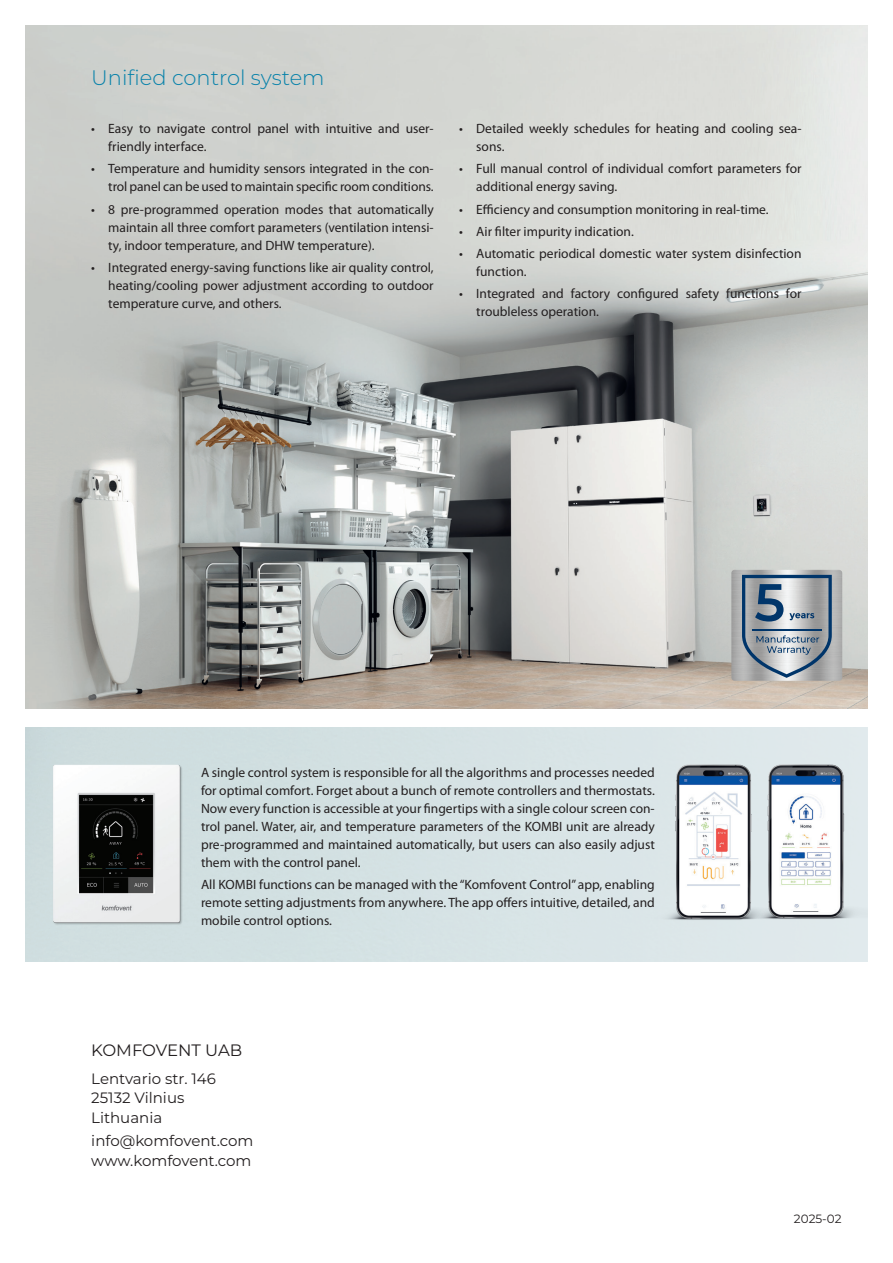
<style>
.page{position:relative;width:893px;height:1263px;background:#fff}
.page>*{position:absolute;margin:0;border:0;box-sizing:border-box;transform-origin:0 0}
.t1{font:300 21px "Montserrat";color:#0882aa}
.t2{font:16.5px "Montserrat";letter-spacing:-.005em;color:#231f20}
.t3{font:15px/19.5px "Montserrat";color:#231f20}
.t4{font:13.5px/18px "Myriad Pro";color:#231f20}
.t5{font:12px "Montserrat";color:#231f20}
</style>
<div class="page">
<div style="left:265px;top:728px;width:602px;height:234px;background:#dbe6ea"></div>
<img style="left:33px;top:748px;width:168px;height:196px">
<img style="left:26px;top:26px;width:841px;height:682px">
<img style="left:731px;top:570px;width:111px;height:111px">
<svg style="left:742px;top:575px;width:90px;height:103px;background:#919da9"></svg>
<img style="left:667px;top:764px;width:59px;height:156px">
<img style="left:726px;top:764px;width:127px;height:156px">
<h1 class="t1" style="left:91px;top:63px;width:235px">Unified control system</h1>
<p class="t4" style="left:108px;top:120px;width:327px;text-indent:-17px">• Easy to navigate control panel with intuitive and user&shy;friendly interface.</p>
<p class="t4" style="left:91px;top:160px;width:344px;text-align:right">• Temperature and humidity sensors integrated in the con&shy;trol panel can be used to maintain specific room conditions.</p>
<p class="t4" style="left:108px;top:200px;width:327px;text-align:justify;text-indent:-17px">• 8 pre-programmed operation modes that automatically maintain all three comfort parameters (ventilation intensi&shy;ty, indoor temperature, and DHW temperature).</p>
<p class="t4" style="left:108px;top:259px;width:327px;text-align:justify;text-indent:-17px">• Integrated energy-saving functions like air quality control, heating/cooling power adjustment according to outdoor temperature curve, and others.</p>
<p class="t4" style="left:476px;top:120px;width:327px;text-indent:-17px">• Detailed weekly schedules for heating and cooling sea&shy;sons.</p>
<p class="t4" style="left:476px;top:160px;width:327px;text-indent:-17px">• Full manual control of individual comfort parameters for additional energy saving.</p>
<p class="t4" style="left:459px;top:200px;width:311px">• Efficiency and consumption monitoring in real-time.</p>
<p class="t4" style="left:459px;top:223px;width:176px">• Air filter impurity indication.</p>
<p class="t4" style="left:476px;top:245px;width:327px;text-indent:-17px">• Automatic periodical domestic water system disinfection function.</p>
<p class="t4" style="left:476px;top:285px;width:327px;text-indent:-17px">• Integrated and factory configured safety functions for troubleless operation.</p>
<p class="t4" style="left:201px;top:763px;width:455px;text-align:justify">A single control system is responsible for all the algorithms and processes needed for optimal comfort. Forget about a bunch of remote controllers and thermostats.<br>Now every function is accessible at your fingertips with a single colour screen con&shy;trol panel. Water, air, and temperature parameters of the KOMBI unit are already pre-programmed and maintained automatically, but users can also easily adjust them with the control panel.</p>
<p class="t4" style="left:201px;top:876px;width:455px;text-align:justify">All KOMBI functions can be managed with the “Komfovent Control” app, enabling remote setting adjustments from anywhere. The app offers intuitive, detailed, and mobile control options.</p>
<p class="t2" style="left:91px;top:1039px;width:153px">KOMFOVENT UAB</p>
<p class="t3" style="left:91px;top:1070px;width:126px">Lentvario str. 146<br>25132 Vilnius<br>Lithuania</p>
<p class="t3" style="left:91px;top:1132px;width:164px">info@komfovent.com www.komfovent.com</p>
<p class="t5" style="left:794px;top:1211px;width:49px">2025-02</p>
</div>
